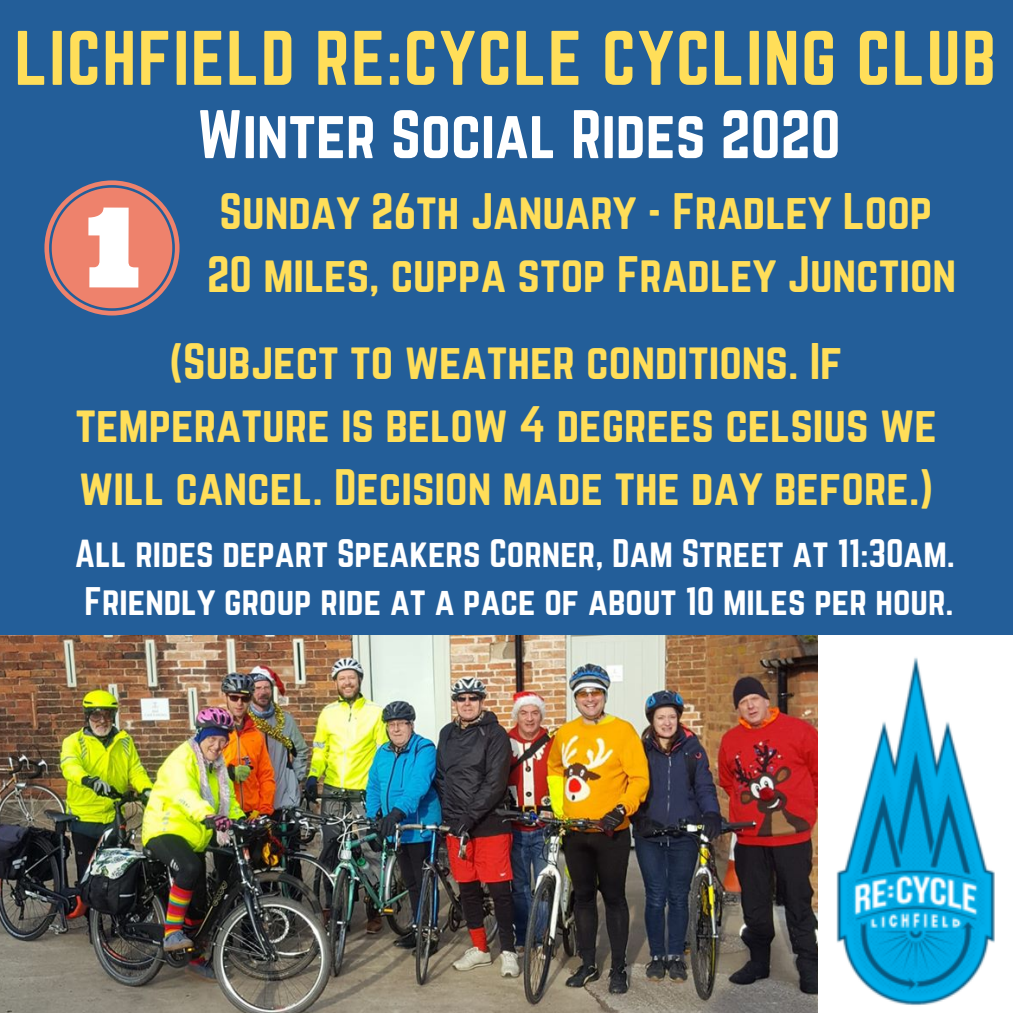
<style>
.page{position:relative;width:1013px;height:1013px;background:#fff}
.page>*{position:absolute;margin:0;border:0;box-sizing:border-box;transform-origin:0 0}
.t1{font:67.5px "Norwester";letter-spacing:.025em;color:#ffde59}
.t2{font:60px "Norwester";color:#fff}
.t3{font:45px/62.8px "Norwester";color:#ffde59;text-align:center}
.t4{font:35px/48.8px "Norwester";color:#fff}
</style>
<div class="page">
<div style="left:0;top:0;width:1012px;height:1012px;background:#235e99"></div>
<img style="left:0;top:635px;width:1012px;height:377px">
<svg style="left:44px;top:180px;width:135px;height:135px"></svg>
<h1 class="t1" style="left:15px;top:26px;width:982px">LICHFIELD RE:CYCLE CYCLING CLUB</h1>
<h2 class="t2" style="left:197px;top:106px;width:645px">Winter Social Rides 2020</h2>
<p class="t3" style="left:207px;top:182px;width:750px;text-align:left">Sunday 26th January - Fradley Loop<br>20 miles, cuppa stop Fradley Junction</p>
<p class="t3" style="left:75px;top:332px;width:862px">(Subject to weather conditions. If temperature is below 4 degrees celsius we will cancel. Decision made the day before.)</p>
<p class="t4" style="left:75px;top:530px;width:881px">All rides depart Speakers Corner, Dam Street at 11:30am.<br>Friendly group ride at a pace of about 10 miles per hour.</p>
</div>
